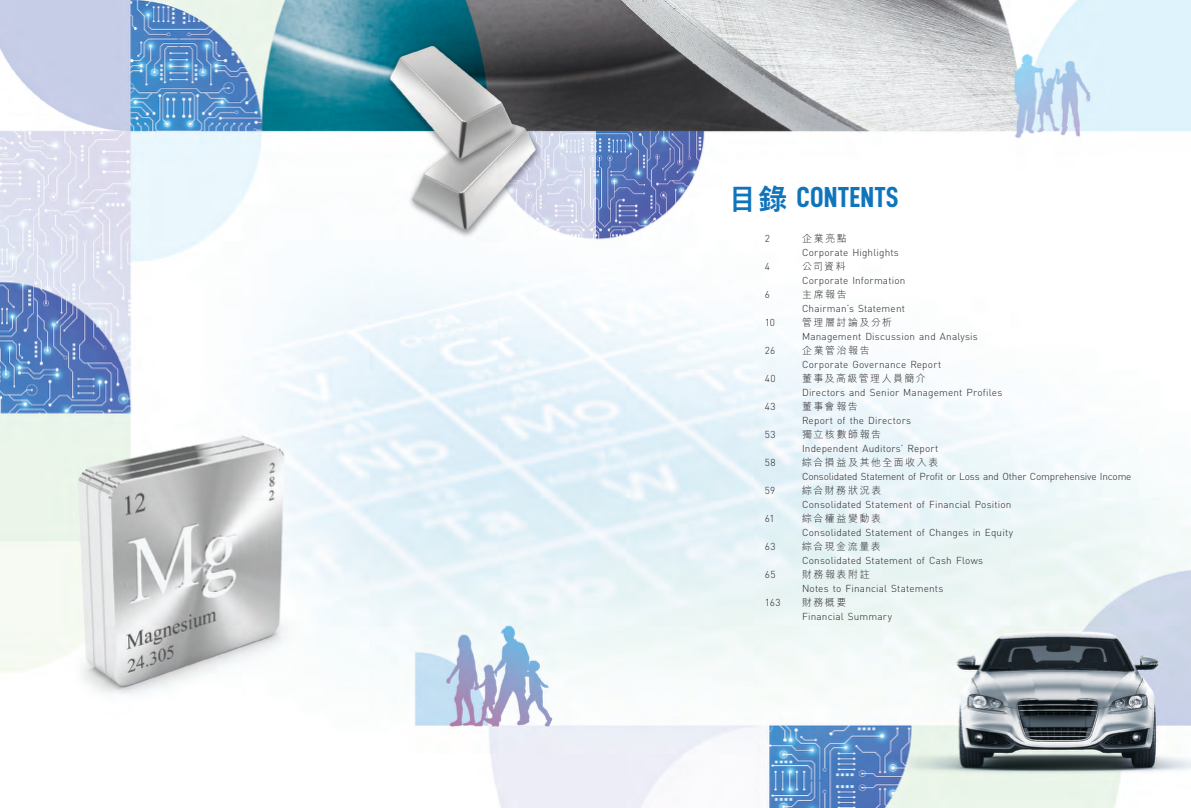
<style>
.page{position:relative;width:1191px;height:808px;background:#fff}
.page>*{position:absolute;margin:0;border:0;box-sizing:border-box;transform-origin:0 0}
.t1{font:29px "D DIN Condensed Bold";letter-spacing:.02em;color:#1074bc}
.t2{font:300 10px "DIN Pro";letter-spacing:.015em;color:#231f20}
.t3{font:300 10px "M Hei HK";letter-spacing:.15em;color:#231f20}
.t4{font:300 10px "DIN Pro";letter-spacing:-.015em;color:#231f20}
.s1{font-family:"M Hei HK";font-weight:800}
</style>
<div class="page">
<img style="left:0;top:0;width:1191px;height:808px">
<h1 class="t1" style="left:727px;top:181px;width:172px"><span class="s1">目錄</span> CONTENTS</h1>
<p class="t2" style="left:765px;top:232px;width:7px">2</p>
<p class="t3" style="left:802px;top:234px;width:46px">企業亮點</p>
<p class="t2" style="left:802px;top:246px;width:98px">Corporate Highlights</p>
<p class="t2" style="left:765px;top:260px;width:7px">4</p>
<p class="t3" style="left:802px;top:262px;width:45px">公司資料</p>
<p class="t2" style="left:802px;top:274px;width:105px">Corporate Information</p>
<p class="t2" style="left:765px;top:288px;width:7px">6</p>
<p class="t3" style="left:802px;top:290px;width:46px">主席報告</p>
<p class="t2" style="left:802px;top:302px;width:104px">Chairman’s Statement</p>
<p class="t2" style="left:765px;top:316px;width:12px">10</p>
<p class="t3" style="left:802px;top:318px;width:92px">管理層討論及分析</p>
<p class="t2" style="left:802px;top:330px;width:177px">Management Discussion and Analysis</p>
<p class="t2" style="left:765px;top:344px;width:12px">26</p>
<p class="t3" style="left:802px;top:346px;width:69px">企業管治報告</p>
<p class="t2" style="left:802px;top:358px;width:141px">Corporate Governance Report</p>
<p class="t2" style="left:765px;top:372px;width:12px">40</p>
<p class="t3" style="left:802px;top:374px;width:125px">董事及高級管理人員簡介</p>
<p class="t2" style="left:802px;top:386px;width:202px">Directors and Senior Management Profiles</p>
<p class="t2" style="left:765px;top:400px;width:12px">43</p>
<p class="t3" style="left:802px;top:402px;width:57px">董事會報告</p>
<p class="t2" style="left:802px;top:414px;width:111px">Report of the Directors</p>
<p class="t2" style="left:765px;top:428px;width:12px">53</p>
<p class="t3" style="left:802px;top:430px;width:81px">獨立核數師報告</p>
<p class="t2" style="left:802px;top:442px;width:138px">Independent Auditors’ Report</p>
<p class="t2" style="left:765px;top:456px;width:12px">58</p>
<p class="t3" style="left:802px;top:458px;width:138px">綜合損益及其他全面收入表</p>
<p class="t4" style="left:802px;top:470px;width:331px">Consolidated Statement of Profit or Loss and Other Comprehensive Income</p>
<p class="t2" style="left:765px;top:484px;width:12px">59</p>
<p class="t3" style="left:802px;top:486px;width:81px">綜合財務狀況表</p>
<p class="t2" style="left:802px;top:498px;width:211px">Consolidated Statement of Financial Position</p>
<p class="t2" style="left:765px;top:512px;width:11px">61</p>
<p class="t3" style="left:802px;top:514px;width:81px">綜合權益變動表</p>
<p class="t2" style="left:802px;top:526px;width:212px">Consolidated Statement of Changes in Equity</p>
<p class="t2" style="left:765px;top:540px;width:12px">63</p>
<p class="t3" style="left:802px;top:542px;width:80px">綜合現金流量表</p>
<p class="t2" style="left:802px;top:554px;width:182px">Consolidated Statement of Cash Flows</p>
<p class="t2" style="left:765px;top:568px;width:12px">65</p>
<p class="t3" style="left:802px;top:570px;width:69px">財務報表附註</p>
<p class="t2" style="left:802px;top:582px;width:143px">Notes to Financial Statements</p>
<p class="t2" style="left:765px;top:596px;width:17px">163</p>
<p class="t3" style="left:802px;top:598px;width:46px">財務概要</p>
<p class="t2" style="left:802px;top:610px;width:91px">Financial Summary</p>
</div>
